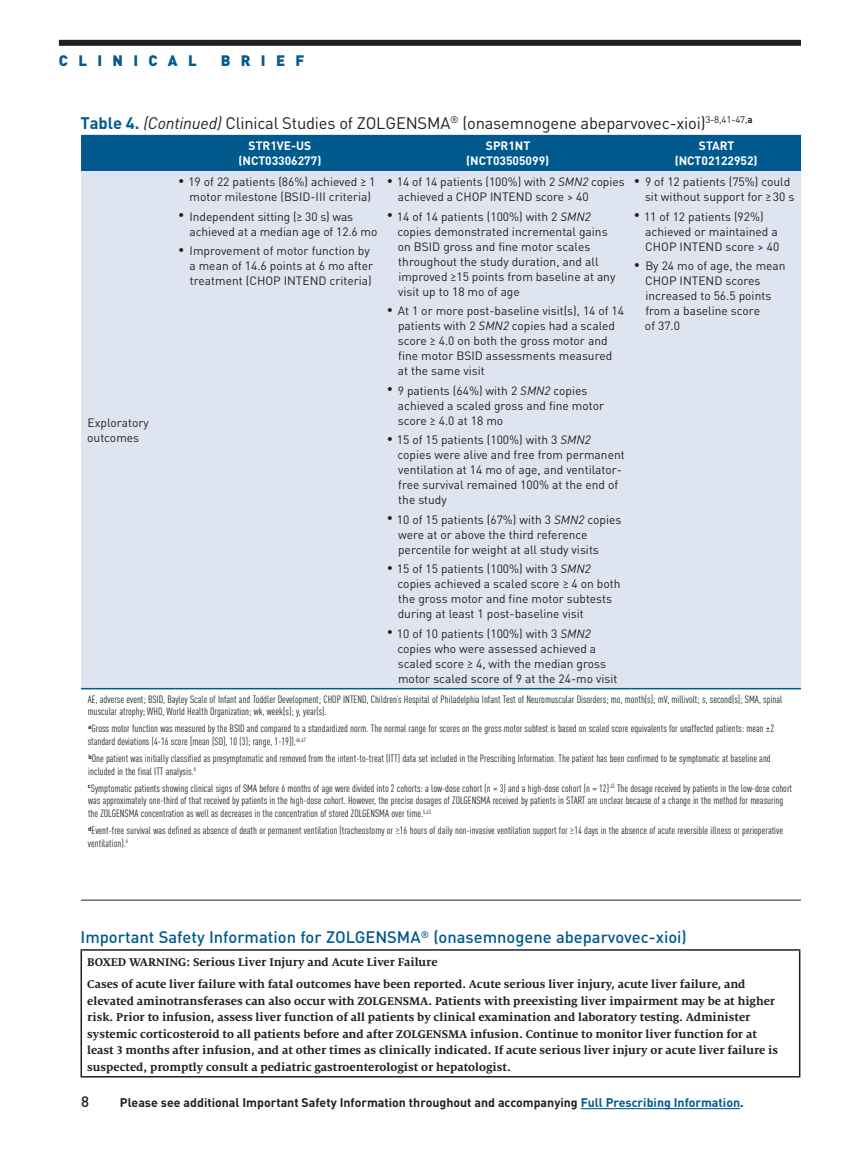
<style>
.page{position:relative;width:851px;height:1161px;background:#fff}
.page>*{position:absolute;margin:0;border:0;box-sizing:border-box;transform-origin:0 0}
.t1{font:16.5px "DINOT";letter-spacing:-.015em;color:#231f20}
.t2{font:500 16.5px "DINOT";color:#005a8e}
.t3{font:900 15px "DINOT";letter-spacing:.69em;color:#005a8e}
.t4{font:500 15px "DINOT";color:#231f20}
.t5{font:700 12.3px/16.5px "Milo Serif OT";color:#231f20}
.t6{font:700 12.3px "DINOT";color:#231f20}
.t7{font:12px/15px "DINOT";color:#231f20}
.t8{font:700 12px/15px "DINOT";color:#fff;text-align:center}
.t9{font:condensed 10.5px/12.6px "DINOT";color:#231f20}
.s1{font-weight:700;color:#005a8e}
.s2{font-style:italic}
.s3{font-family:"Effectra";font-weight:500;font-size:11.1px}
.s4{font-family:"Effectra";font-weight:100;font-stretch:normal;font-size:9.6px}
.s5{color:#005a8e}
</style>
<div class="page">
<div style="left:59px;top:40px;width:742px;height:6px;background:#231f20"></div>
<hr style="left:81px;top:900px;width:720px;height:1px;background:#231f20">
<hr style="left:80px;top:949px;width:720px;height:2px;background:#231f20">
<hr style="left:80px;top:951px;width:2px;height:125px;background:#231f20">
<hr style="left:798px;top:951px;width:2px;height:125px;background:#231f20">
<hr style="left:80px;top:1076px;width:720px;height:2px;background:#231f20">
<div style="left:81px;top:135px;width:720px;height:36px;background:#005a8e"></div>
<div style="left:81px;top:171px;width:720px;height:517px;background:#dfe5f0"></div>
<hr style="left:81px;top:688px;width:95px;height:1px;background:#005a8e">
<hr style="left:176px;top:688px;width:208px;height:1px;background:#005a8e">
<hr style="left:384px;top:688px;width:247px;height:1px;background:#005a8e">
<hr style="left:631px;top:688px;width:170px;height:1px;background:#005a8e">
<hr style="left:580px;top:1108px;width:160px;height:1px;background:#005a8e">
<p class="t3" style="left:59px;top:50px;width:139px">CLINICAL</p>
<p class="t3" style="left:221px;top:50px;width:85px">BRIEF</p>
<h1 class="t1" style="left:80px;top:113px;width:673px"><span class="s1">Table 4.</span> <span class="s2">(Continued)</span> Clinical Studies of ZOLGENSMA<sup>®</sup> (onasemnogene abeparvovec-xioi)<sup>3-8,41-47,</sup><sup>a</sup></h1>
<p class="t8" style="left:238px;top:138px;width:84px">STR1VE-US (NCT03306277)</p>
<p class="t8" style="left:466px;top:138px;width:84px">SPR1NT (NCT03505099)</p>
<p class="t8" style="left:674px;top:138px;width:84px">START (NCT02122952)</p>
<p class="t7" style="left:87px;top:415px;width:63px">Exploratory outcomes</p>
<p class="t7" style="left:178px;top:174px;width:199px;text-align:center">• 19 of 22 patients (86%) achieved <span class="s3">≥</span> 1 motor milestone (BSID-III criteria)</p>
<p class="t7" style="left:189px;top:209px;width:189px;text-indent:-11px">• Independent sitting (<span class="s3">≥</span> 30 s) was achieved at a median age of 12.6 mo</p>
<p class="t7" style="left:189px;top:243px;width:185px;text-indent:-11px">• Improvement of motor function by a mean of 14.6 points at 6 mo after treatment (CHOP INTEND criteria)</p>
<p class="t7" style="left:398px;top:174px;width:228px;text-indent:-11px">• 14 of 14 patients (100%) with 2 <span class="s2">SMN2</span> copies achieved a CHOP INTEND score &gt; 40</p>
<p class="t7" style="left:397px;top:209px;width:219px;text-indent:-11px">• 14 of 14 patients (100%) with 2 <span class="s2">SMN2 </span>copies demonstrated incremental gains on BSID gross and fine motor scales throughout the study duration, and all improved <span class="s3">≥</span>15 points from baseline at any visit up to 18 mo of age</p>
<p class="t7" style="left:398px;top:303px;width:228px;text-indent:-11px">• At 1 or more post-baseline visit(s), 14 of 14 patients with 2 <span class="s2">SMN2</span> copies had a scaled score <span class="s3">≥</span> 4.0 on both the gross motor and fine motor BSID assessments measured at the same visit</p>
<p class="t7" style="left:398px;top:383px;width:208px;text-indent:-11px">• 9 patients (64%) with 2 <span class="s2">SMN2</span> copies achieved a scaled gross and fine motor score <span class="s3">≥</span> 4.0 at 18 mo</p>
<p class="t7" style="left:397px;top:432px;width:229px;text-indent:-11px">• 15 of 15 patients (100%) with 3 <span class="s2">SMN2 </span>copies were alive and free from permanent ventilation at 14 mo of age, and ventilator&shy;free survival remained 100% at the end of the study</p>
<p class="t7" style="left:398px;top:512px;width:225px;text-indent:-11px">• 10 of 15 patients (67%) with 3 <span class="s2">SMN2</span> copies were at or above the third reference percentile for weight at all study visits</p>
<p class="t7" style="left:397px;top:561px;width:224px;text-indent:-11px">• 15 of 15 patients (100%) with 3 <span class="s2">SMN2 </span>copies achieved a scaled score <span class="s3">≥</span> 4 on both the gross motor and fine motor subtests during at least 1 post-baseline visit</p>
<p class="t7" style="left:397px;top:626px;width:221px;text-indent:-11px">• 10 of 10 patients (100%) with 3 <span class="s2">SMN2 </span>copies who were assessed achieved a scaled score <span class="s3">≥</span> 4, with the median gross motor scaled score of 9 at the 24-mo visit</p>
<p class="t7" style="left:645px;top:174px;width:151px;text-indent:-11px">• 9 of 12 patients (75%) could sit without support for <span class="s3">≥</span> 30 s</p>
<p class="t7" style="left:645px;top:209px;width:136px;text-indent:-11px">• 11 of 12 patients (92%) achieved or maintained a<br>CHOP INTEND score &gt; 40</p>
<p class="t7" style="left:645px;top:258px;width:142px;text-indent:-11px">• By 24 mo of age, the mean<br>CHOP INTEND scores increased to 56.5 points from a baseline score<br>of 37.0</p>
<p class="t9" style="left:88px;top:693px;width:696px">AE, adverse event; BSID, Bayley Scale of Infant and Toddler Development; CHOP INTEND, Children’s Hospital of Philadelphia Infant Test of Neuromuscular Disorders; mo, month(s); mV, millivolt; s, second(s); SMA, spinal muscular atrophy; WHO, World Health Organization; wk, week(s); y, year(s).</p>
<p class="t9" style="left:88px;top:722px;width:688px"><sup>a</sup>Gross motor function was measured by the BSID and compared to a standardized norm. The normal range for scores on the gross motor subtest is based on scaled score equivalents for unaffected patients: mean ±2 standard deviations (4-16 score [mean [SD], 10 (3); range, 1-19]).<sup>46,47</sup></p>
<p class="t9" style="left:88px;top:752px;width:684px"><sup>b</sup>One patient was initially classified as presymptomatic and removed from the intent-to-treat (ITT) data set included in the Prescribing Information. The patient has been confirmed to be symptomatic at baseline and included in the final ITT analysis.<sup>6</sup></p>
<p class="t9" style="left:88px;top:782px;width:705px"><sup>c</sup>Symptomatic patients showing clinical signs of SMA before 6 months of age were divided into 2 cohorts: a low-dose cohort (n = 3) and a high-dose cohort (n = 12)<sup>.43</sup> The dosage received by patients in the low-dose cohort was approximately one-third of that received by patients in the high-dose cohort. However, the precise dosages of ZOLGENSMA received by patients in START are unclear because of a change in the method for measuring the ZOLGENSMA concentration as well as decreases in the concentration of stored ZOLGENSMA over time.<sup>5,43</sup></p>
<p class="t9" style="left:88px;top:824px;width:696px"><sup>d</sup>Event-free survival was defined as absence of death or permanent ventilation (tracheostomy or <span class="s4">≥</span>16 hours of daily non-invasive ventilation support for <span class="s4">≥</span>14 days in the absence of acute reversible illness or perioperative ventilation).<sup>6</sup></p>
<h1 class="t2" style="left:80px;top:927px;width:607px">Important Safety Information for ZOLGENSMA<sup>®</sup> (onasemnogene abeparvovec-xioi)</h1>
<p class="t5" style="left:87px;top:951px;width:659px;line-height:22.5px">BOXED WARNING: Serious Liver Injury and Acute Liver Failure<br>Cases of acute liver failure with fatal outcomes have been reported. Acute serious liver injury, acute liver failure, and</p>
<p class="t5" style="left:87px;top:993px;width:692px">elevated aminotransferases can also occur with ZOLGENSMA. Patients with preexisting liver impairment may be at higher risk. Prior to infusion, assess liver function of all patients by clinical examination and laboratory testing. Administer systemic corticosteroid to all patients before and after ZOLGENSMA infusion. Continue to monitor liver function for at least 3 months after infusion, and at other times as clinically indicated. If acute serious liver injury or acute liver failure is suspected, promptly consult a pediatric gastroenterologist or hepatologist.</p>
<p class="t4" style="left:81px;top:1092px;width:9px">8</p>
<p class="t6" style="left:120px;top:1095px;width:625px">Please see additional Important Safety Information throughout and accompanying <span class="s5">Full Prescribing Information</span>.</p>
</div>
